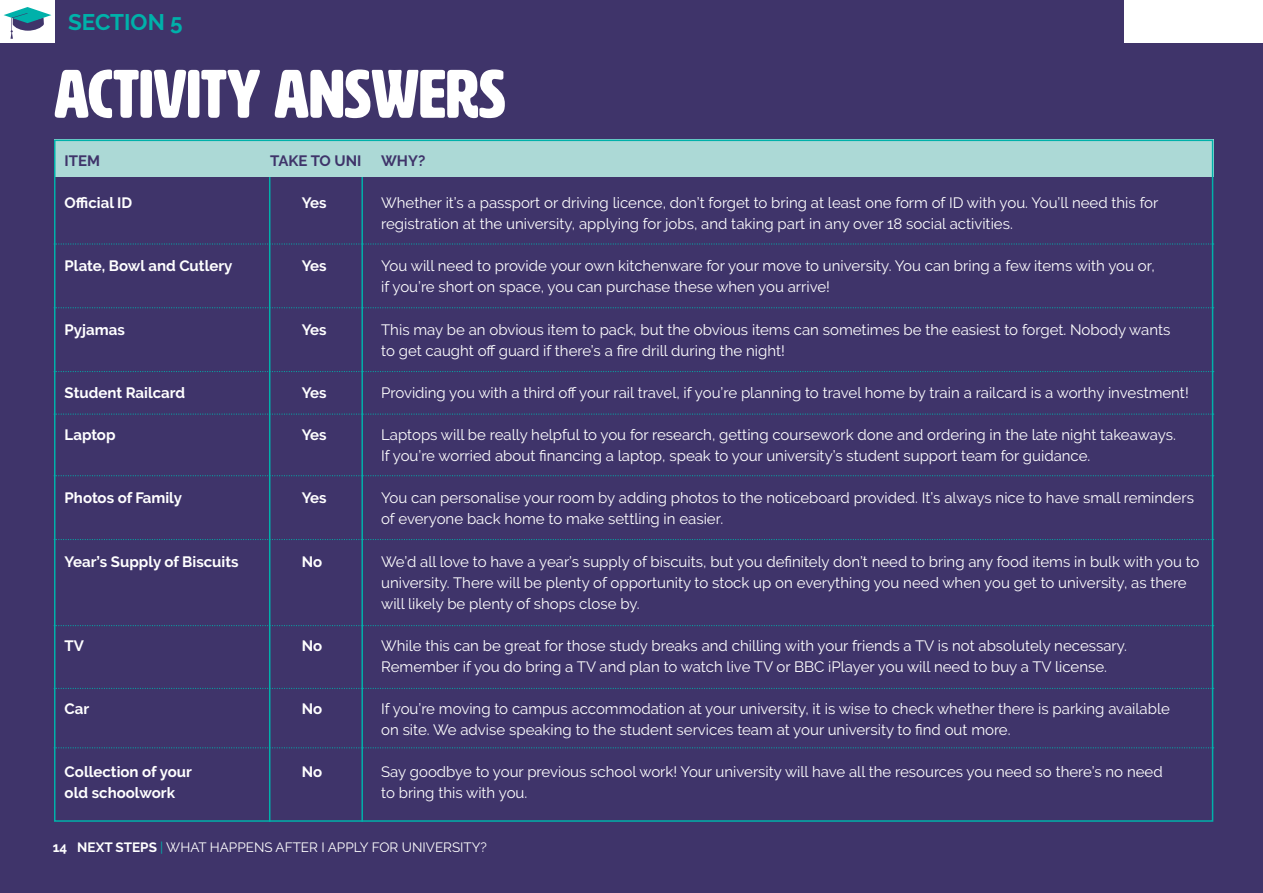
<style>
.page{position:relative;width:1263px;height:893px;background:#3f346a}
.page>*{position:absolute;margin:0;border:0;box-sizing:border-box;transform-origin:0 0}
.t1{font:67.5px "HWT Artz";color:#fff}
.t2{font:700 22.5px "Raleway";color:#00b1aa}
.t3{font:15px/21px "Raleway";color:#fff}
.t4{font:700 15px "Raleway";color:#fff}
.t5{font:700 15px "Raleway";color:#3f346a}
.t6{font:13.5px "Raleway";color:#fff}
.s1{font-weight:700}
.s2{font-weight:700;color:#3f346a}
.s3{color:#00b1aa}
</style>
<div class="page">
<div style="left:54px;top:140px;width:1159px;height:37px;background:#acd9d6"></div>
<div style="left:0;top:0;width:54px;height:43px;background:#fff"></div>
<svg style="left:4px;top:7px;width:47px;height:32px"></svg>
<svg style="left:54px;top:243px;width:1160px;height:2px"></svg>
<svg style="left:54px;top:307px;width:1160px;height:1px"></svg>
<svg style="left:54px;top:371px;width:1160px;height:1px"></svg>
<svg style="left:54px;top:414px;width:1160px;height:1px"></svg>
<svg style="left:54px;top:475px;width:1160px;height:1px"></svg>
<svg style="left:54px;top:539px;width:1160px;height:1px"></svg>
<svg style="left:54px;top:625px;width:1160px;height:1px"></svg>
<svg style="left:54px;top:688px;width:1160px;height:1px"></svg>
<svg style="left:54px;top:747px;width:1160px;height:1px"></svg>
<hr style="left:269px;top:177px;width:1px;height:645px;background:#00b1aa">
<hr style="left:361px;top:177px;width:2px;height:645px;background:#00b1aa">
<div style="left:1124px;top:0;width:139px;height:43px;background:#fff"></div>
<h2 class="t2" style="left:68px;top:9px;width:116px">SECTION 5</h2>
<h1 class="t1" style="left:54px;top:59px;width:453px">ACTIVITY ANSWERS</h1>
<p class="t5" style="left:65px;top:152px;width:37px">ITEM</p>
<p class="t5" style="left:270px;top:152px;width:93px">TAKE TO UNI</p>
<p class="t5" style="left:381px;top:152px;width:46px">WHY?</p>
<p class="t4" style="left:65px;top:194px;width:69px">Official ID</p>
<p class="t4" style="left:302px;top:194px;width:26px">Yes</p>
<p class="t3" style="left:381px;top:192px;width:779px">Whether it’s a passport or driving licence, don’t forget to bring at least one form of ID with you. You’ll need this for registration at the university, applying for jobs, and taking part in any over 18 social activities.</p>
<p class="t4" style="left:65px;top:258px;width:169px">Plate, Bowl and Cutlery</p>
<p class="t4" style="left:302px;top:258px;width:26px">Yes</p>
<p class="t3" style="left:381px;top:256px;width:775px">You will need to provide your own kitchenware for your move to university. You can bring a few items with you or, if you’re short on space, you can purchase these when you arrive!</p>
<p class="t4" style="left:65px;top:321px;width:62px">Pyjamas</p>
<p class="t4" style="left:302px;top:321px;width:26px">Yes</p>
<p class="t3" style="left:381px;top:319px;width:791px">This may be an obvious item to pack, but the obvious items can sometimes be the easiest to forget. Nobody wants to get caught off guard if there’s a fire drill during the night!</p>
<p class="t4" style="left:65px;top:384px;width:122px">Student Railcard</p>
<p class="t4" style="left:302px;top:384px;width:26px">Yes</p>
<p class="t3" style="left:381px;top:382px;width:809px">Providing you with a third off your rail travel, if you’re planning to travel home by train a railcard is a worthy investment!</p>
<p class="t4" style="left:65px;top:426px;width:52px">Laptop</p>
<p class="t4" style="left:302px;top:426px;width:26px">Yes</p>
<p class="t3" style="left:381px;top:424px;width:796px">Laptops will be really helpful to you for research, getting coursework done and ordering in the late night takeaways.<br>If you’re worried about financing a laptop, speak to your university’s student support team for guidance.</p>
<p class="t4" style="left:65px;top:490px;width:119px">Photos of Family</p>
<p class="t4" style="left:302px;top:490px;width:26px">Yes</p>
<p class="t3" style="left:381px;top:488px;width:814px">You can personalise your room by adding photos to the noticeboard provided. It’s always nice to have small reminders of everyone back home to make settling in easier.</p>
<p class="t4" style="left:65px;top:553px;width:175px">Year’s Supply of Biscuits</p>
<p class="t4" style="left:302px;top:553px;width:22px">No</p>
<p class="t3" style="left:381px;top:551px;width:820px">We’d all love to have a year’s supply of biscuits, but you definitely don’t need to bring any food items in bulk with you to university. There will be plenty of opportunity to stock up on everything you need when you get to university, as there will likely be plenty of shops close by.</p>
<p class="t4" style="left:65px;top:637px;width:21px">TV</p>
<p class="t4" style="left:302px;top:637px;width:22px">No</p>
<p class="t3" style="left:381px;top:635px;width:747px">While this can be great for those study breaks and chilling with your friends a TV is not absolutely necessary.<br>Remember if you do bring a TV and plan to watch live TV or BBC iPlayer you will need to buy a TV license.</p>
<p class="t4" style="left:65px;top:700px;width:26px">Car</p>
<p class="t4" style="left:302px;top:700px;width:22px">No</p>
<p class="t3" style="left:381px;top:698px;width:790px">If you’re moving to campus accommodation at your university, it is wise to check whether there is parking available on site. We advise speaking to the student services team at your university to find out more.</p>
<p class="t4" style="left:65px;top:764px;width:129px">Collection of your</p>
<p class="t4" style="left:302px;top:764px;width:22px">No</p>
<p class="t3" style="left:381px;top:762px;width:783px">Say goodbye to your previous school work! Your university will have all the resources you need so there’s no need</p>
<p class="t4" style="left:65px;top:785px;width:112px">old schoolwork</p>
<p class="t3" style="left:381px;top:783px;width:148px">to bring this with you.</p>
<p class="t6" style="left:53px;top:839px;width:436px"><span class="s1">14</span> <span class="s2">|</span> <span class="s1">NEXT STEPS</span> <span class="s3">|</span> WHAT HAPPENS AFTER I APPLY FOR UNIVERSITY?</p>
</div>
